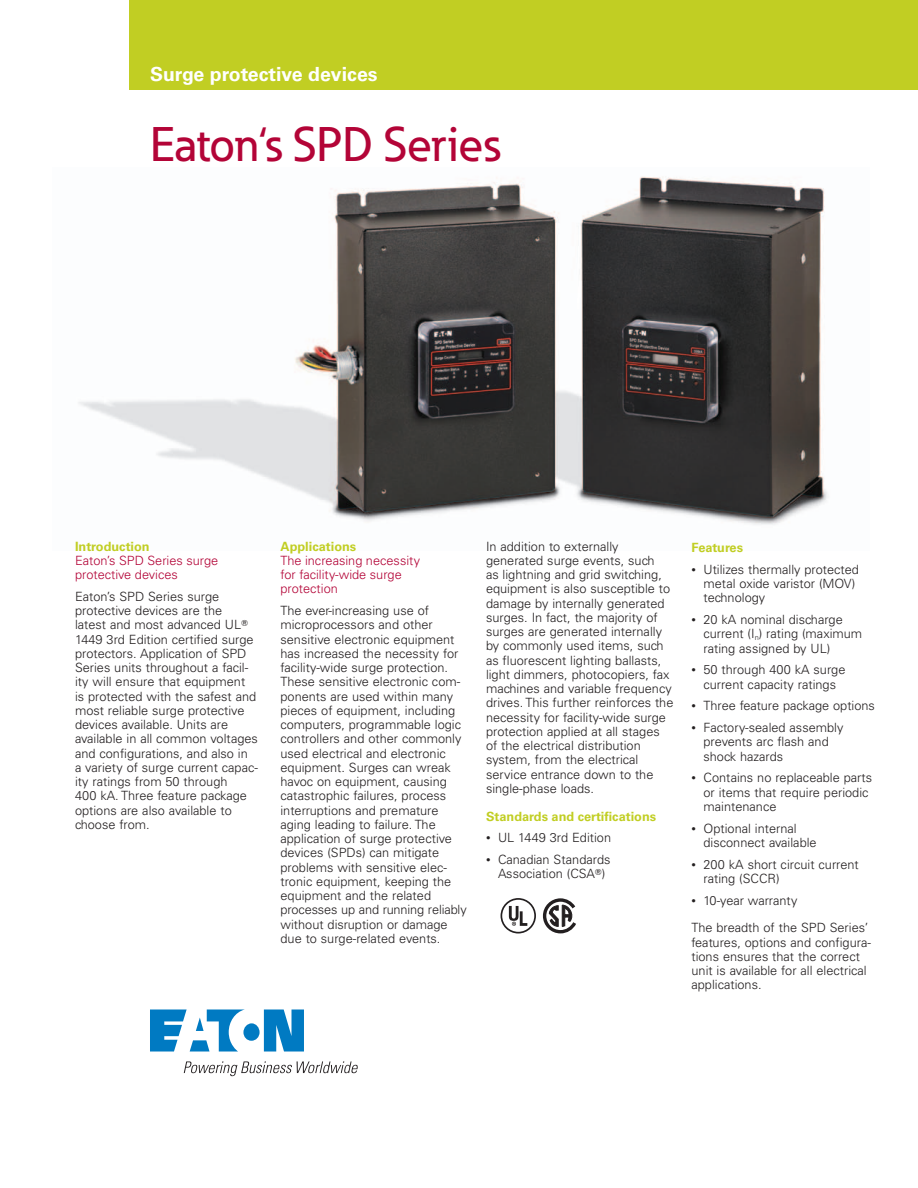
<style>
.page{position:relative;width:918px;height:1188px;background:#fff}
.page>*{position:absolute;margin:0;border:0;box-sizing:border-box;transform-origin:0 0}
._01_Headline___ADJ_C{font:500 48px "Eaton";color:#b30437}
._00_Product__Line_1{font:700 19.5px "Univers LT Std";color:#fff}
._02_Body__8_5_pt{font:300 12.75px/14.2px "Univers LT Std";color:#231f20}
._02_Bullet1__8_5_pt{font:300 12.75px/14.2px "Univers LT Std";color:#231f20}
._02_Body_Subhead__8{font:300 12.75px/14.2px "Univers LT Std";color:#b30437}
._02_Body_Head__8_5_p{font:700 12.75px "Univers LT Std";color:#c1ce23}
.s1{font-family:"Universal Newswith Comm Pi";font-weight:400}
.s2{font-size:9px}
</style>
<div class="page">
<img style="left:78px;top:176px;width:750px;height:349px">
<div style="left:501px;top:898px;width:35px;height:36px;border:2px solid #231f20;border-radius:50%"></div>
<svg style="left:509px;top:906px;width:18px;height:20px"></svg>
<svg style="left:542px;top:898px;width:34px;height:36px"></svg>
<div style="left:129px;top:0;width:789px;height:90px;background:#c1ce23"></div>
<svg style="left:150px;top:1010px;width:154px;height:42px"></svg>
<svg style="left:184px;top:1061px;width:174px;height:15px"></svg>
<p class="_00_Product__Line_1" style="left:150px;top:63px;width:229px">Surge protective devices</p>
<p class="_01_Headline___ADJ_C" style="left:150px;top:115px;width:352px">Eaton‘s SPD Series</p>
<p class="_02_Body_Head__8_5_p" style="left:75px;top:539px;width:76px">Introduction</p>
<p class="_02_Body_Subhead__8" style="left:75px;top:553px;width:145px">Eaton’s SPD Series surge protective devices</p>
<p class="_02_Body__8_5_pt" style="left:75px;top:589px;width:185px">Eaton’s SPD Series surge protective devices are the<br>latest and most advanced UL<span class="s1">T<br></span>1449 3rd Edition certified surge protectors. Application of SPD<br>Series units throughout a facil&shy;ity will ensure that equipment<br>is protected with the safest and most reliable surge protective devices available. Units are available in all common voltages and configurations, and also in<br>a variety of surge current capac&shy;ity ratings from 50 through<br>400 kA. Three feature package options are also available to choose from.</p>
<p class="_02_Body_Head__8_5_p" style="left:280px;top:539px;width:77px">Applications</p>
<p class="_02_Body_Subhead__8" style="left:280px;top:553px;width:141px">The increasing necessity for facility-wide surge protection</p>
<p class="_02_Body__8_5_pt" style="left:280px;top:603px;width:188px">The ever-increasing use of microprocessors and other sensitive electronic equipment has increased the necessity for facility-wide surge protection.<br>These sensitive electronic com&shy;ponents are used within many pieces of equipment, including computers, programmable logic controllers and other commonly used electrical and electronic equipment. Surges can wreak havoc on equipment, causing catastrophic failures, process interruptions and premature aging leading to failure. The application of surge protective devices (SPDs) can mitigate problems with sensitive elec&shy;tronic equipment, keeping the equipment and the related processes up and running reliably without disruption or damage due to surge-related events.</p>
<p class="_02_Body__8_5_pt" style="left:486px;top:539px;width:189px">In addition to externally generated surge events, such<br>as lightning and grid switching, equipment is also susceptible to damage by internally generated surges. In fact, the majority of surges are generated internally by commonly used items, such as fluorescent lighting ballasts, light dimmers, photocopiers, fax machines and variable frequency drives. This further reinforces the necessity for facility-wide surge protection applied at all stages of the electrical distribution system, from the electrical service entrance down to the single-phase loads.</p>
<p class="_02_Body_Head__8_5_p" style="left:486px;top:809px;width:172px">Standards and certifications</p>
<p class="_02_Bullet1__8_5_pt" style="left:486px;top:831px;width:127px"><span class="s2">•</span> UL 1449 3rd Edition</p>
<p class="_02_Bullet1__8_5_pt" style="left:486px;top:852px;width:126px;text-align:center"><span class="s2">•</span> Canadian Standards<br>Association (CSA<span class="s1">T</span>)</p>
<p class="_02_Body_Head__8_5_p" style="left:692px;top:540px;width:53px">Features</p>
<p class="_02_Bullet1__8_5_pt" style="left:704px;top:562px;width:157px;text-indent:-12px"><span class="s2">•</span> Utilizes thermally protected metal oxide varistor (MOV) technology</p>
<p class="_02_Bullet1__8_5_pt" style="left:704px;top:613px;width:160px;text-indent:-12px"><span class="s2">•</span> 20 kA nominal discharge current (I<sub>n</sub>) rating (maximum rating assigned by UL)</p>
<p class="_02_Bullet1__8_5_pt" style="left:692px;top:663px;width:156px;text-align:center"><span class="s2">•</span> 50 through 400 kA surge current capacity ratings</p>
<p class="_02_Bullet1__8_5_pt" style="left:692px;top:699px;width:185px"><span class="s2">•</span> Three feature package options</p>
<p class="_02_Bullet1__8_5_pt" style="left:704px;top:721px;width:141px;text-indent:-12px"><span class="s2">•</span> Factory-sealed assembly prevents arc flash and shock hazards</p>
<p class="_02_Bullet1__8_5_pt" style="left:704px;top:771px;width:170px;text-indent:-12px"><span class="s2">•</span> Contains no replaceable parts or items that require periodic maintenance</p>
<p class="_02_Bullet1__8_5_pt" style="left:704px;top:821px;width:115px;text-indent:-12px"><span class="s2">•</span> Optional internal disconnect available</p>
<p class="_02_Bullet1__8_5_pt" style="left:704px;top:857px;width:157px;text-indent:-12px"><span class="s2">•</span> 200 kA short circuit current rating (SCCR)</p>
<p class="_02_Bullet1__8_5_pt" style="left:692px;top:893px;width:107px"><span class="s2">•</span> 10-year warranty</p>
<p class="_02_Body__8_5_pt" style="left:692px;top:921px;width:181px">The breadth of the SPD Series’ features, options and configura&shy;tions ensures that the correct unit is available for all electrical applications.</p>
</div>
